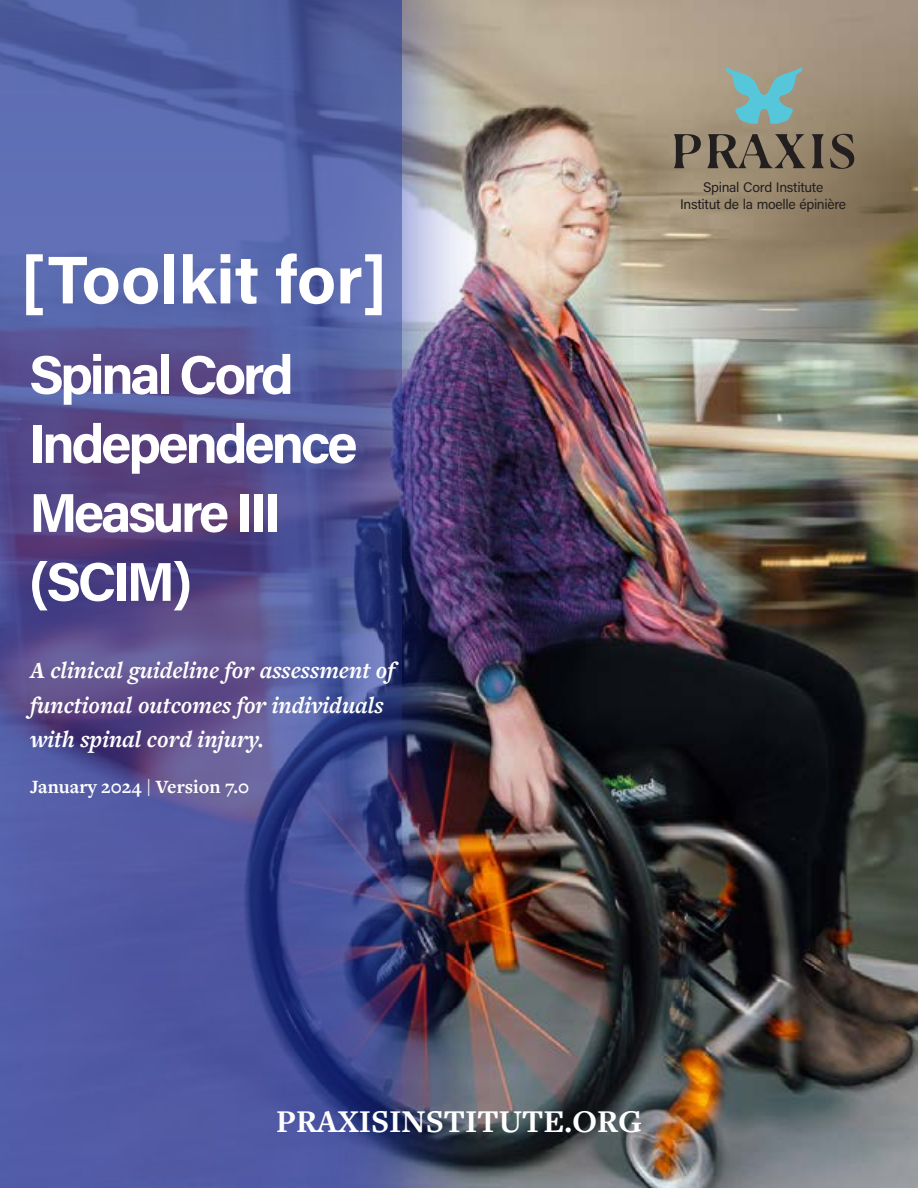
<style>
.page{position:relative;width:918px;height:1188px;background:#fff}
.page>*{position:absolute;margin:0;border:0;box-sizing:border-box;transform-origin:0 0}
.t1{font:700 67.5px "Acumin Pro";color:#fff}
.t2{font:700 54.75px/69px "Acumin Pro";letter-spacing:-.06em;color:#fff}
.t3{font:700 33px "Freight Text Pro";color:#fff}
.t4{font:italic 700 24px/34.5px "Freight Text Pro";color:#fff}
.t5{font:700 19.5px "Freight Text Pro";color:#fff}
.t6{font:13.95px/17.1px "Acumin Pro";letter-spacing:-.02em;color:#231f20;text-align:center}
</style>
<div class="page">
<img style="left:495px;top:0;width:423px;height:1188px">
<div style="left:0;top:0;width:495px;height:1188px;background:#1226aa;opacity:.75"></div>
<svg style="left:0;top:0;width:402px;height:1188px;background:#51569a"></svg>
<svg style="left:830px;top:134px;width:24px;height:35px"></svg>
<svg style="left:674px;top:134px;width:27px;height:34px"></svg>
<svg style="left:812px;top:134px;width:12px;height:34px"></svg>
<svg style="left:707px;top:134px;width:99px;height:34px;background:#726656"></svg>
<svg style="left:725px;top:66px;width:78px;height:60px;background:#82aba6"></svg>
<h1 class="t1" style="left:21px;top:232px;width:367px">[Toolkit for]</h1>
<h2 class="t2" style="left:29px;top:338px;width:330px">Spinal Cord<br>Independence<br>Measure III (SCIM)</h2>
<p class="t4" style="left:30px;top:653px;width:366px">A clinical guideline for assessment of functional outcomes for individuals with spinal cord injury.</p>
<p class="t5" style="left:30px;top:773px;width:221px">January 2024 | Version 7.0</p>
<p class="t6" style="left:680px;top:178px;width:168px">Spinal Cord Institute<br>Institut de la moelle épinière</p>
<h3 class="t3" style="left:276px;top:1099px;width:368px">PRAXISINSTITUTE.ORG</h3>
</div>
